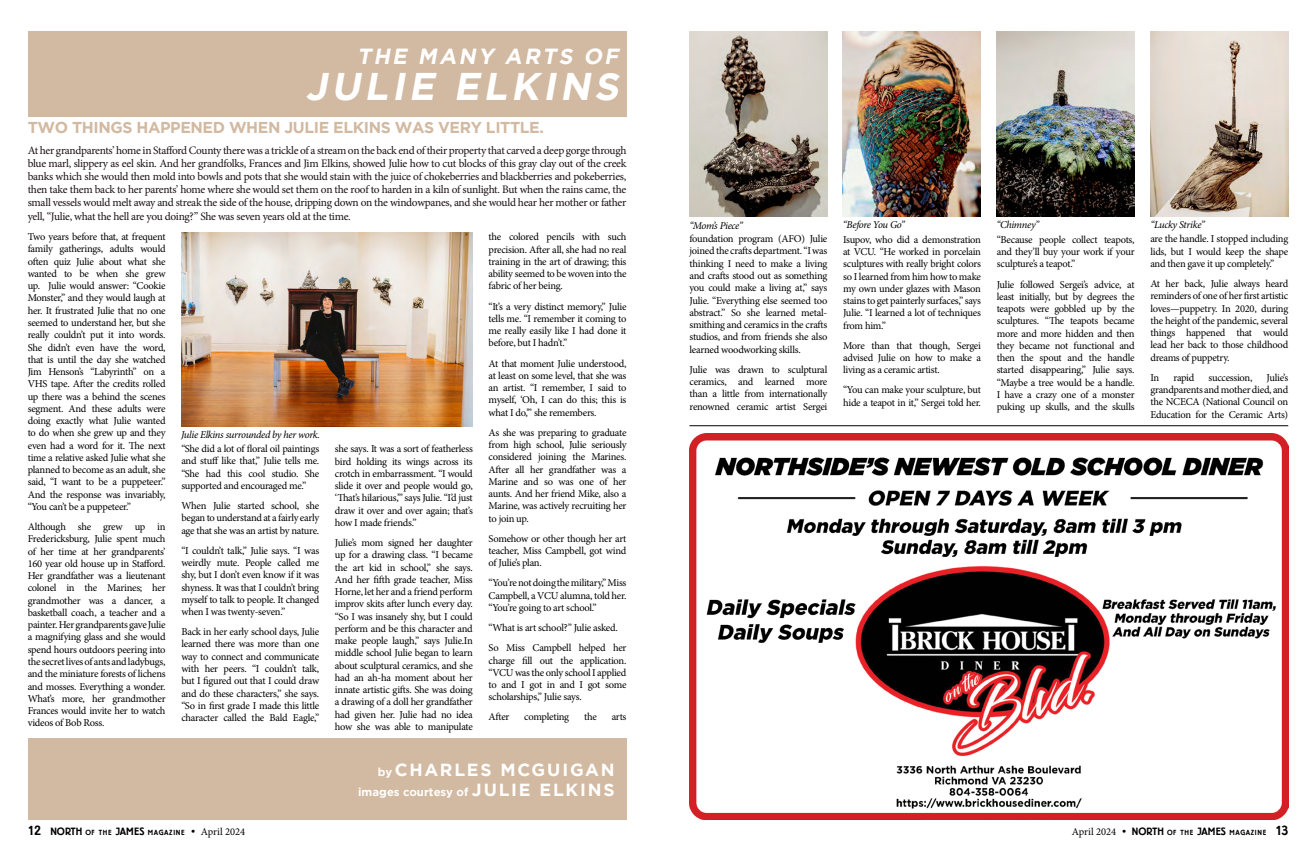
<style>
.page{position:relative;width:1316px;height:867px;background:#fff}
.page>*{position:absolute;margin:0;border:0;box-sizing:border-box;transform-origin:0 0}
.t1{font:italic 700 38.5px "Gotham";color:#fff}
.t2{font:italic 700 21.88px "Gotham";color:#fff}
.t3{font:700 17.5px "Gotham";letter-spacing:.095em;color:#fff}
.t4{font:700 15.75px "Gotham";letter-spacing:-.025em;color:#d2b9a1}
.t5{font:11.38px/13.1px "Minion Pro";letter-spacing:-.03em;color:#1b1013;text-align:justify}
.t6{font:700 11.38px "Gotham";color:#fff}
.t7{font:10.5px/12.2px "Minion Pro";letter-spacing:-.03em;color:#000;text-align:justify}
.t8{font:italic 10.5px "Minion Pro";letter-spacing:-.035em;color:#000}
.t9{font:500 7.35px "Berliner Grotesk";letter-spacing:.09em;color:#000}
.s1{font-size:11.38px}
.s2{font-size:17.5px}
.s3{font-size:13.12px}
.s4{font-size:10.5px}
.s5{font-family:"Minion Pro";font-weight:400;font-size:10.5px}
</style>
<div class="page">
<div style="left:28px;top:32px;width:598px;height:85px;background:#d2b9a1"></div>
<div style="left:28px;top:738px;width:598px;height:81px;background:#d2b9a1"></div>
<hr style="left:689px;top:425px;width:599px;height:1px;background:#000">
<img style="left:689px;top:433px;width:599px;height:386px">
<img style="left:1150px;top:32px;width:138px;height:185px">
<img style="left:996px;top:32px;width:138px;height:185px">
<img style="left:843px;top:32px;width:137px;height:185px">
<img style="left:689px;top:32px;width:138px;height:185px">
<img style="left:181px;top:232px;width:292px;height:195px">
<h2 class="t2" style="left:357px;top:44px;width:267px">THE MANY ARTS OF</h2>
<h1 class="t1" style="left:305px;top:64px;width:322px">JULIE ELKINS</h1>
<h3 class="t4" style="left:28px;top:118px;width:517px">TWO THINGS HAPPENED WHEN JULIE ELKINS WAS VERY LITTLE.</h3>
<p class="t5" style="left:28px;top:144px;width:600px">At her grandparents’ home in Stafford County there was a trickle of a stream on the back end of their property that carved a deep gorge through blue marl, slippery as eel skin. And her grandfolks, Frances and Jim Elkins, showed Julie how to cut blocks of this gray clay out of the creek banks which she would then mold into bowls and pots that she would stain with the juice of chokeberries and blackberries and pokeberries, then take them back to her parents’ home where she would set them on the roof to harden in a kiln of sunlight. But when the rains came, the small vessels would melt away and streak the side of the house, dripping down on the windowpanes, and she would hear her mother or father yell, “Julie, what the hell are you doing?” She was seven years old at the time.</p>
<p class="t7" style="left:28px;top:231px;width:139px">Two years before that, at frequent family gatherings, adults would often quiz Julie about what she wanted to be when she grew up. Julie would answer: “Cookie Monster,” and they would laugh at her. It frustrated Julie that no one seemed to understand her, but she really couldn’t put it into words.<br>She didn’t even have the word, that is until the day she watched Jim Henson’s “Labyrinth” on a VHS tape. After the credits rolled up there was a behind the scenes segment. And these adults were doing exactly what Julie wanted to do when she grew up and they even had a word for it. The next time a relative asked Julie what she planned to become as an adult, she said, “I want to be a puppeteer.” And the response was invariably, “You can’t be a puppeteer.”</p>
<p class="t7" style="left:28px;top:520px;width:139px">Although she grew up in Fredericksburg, Julie spent much of her time at her grandparents’ 160 year old house up in Stafford.<br>Her grandfather was a lieutenant colonel in the Marines; her grandmother was a dancer, a basketball coach, a teacher and a painter. Her grandparents gave Julie a magnifying glass and she would spend hours outdoors peering into the secret lives of ants and ladybugs, and the miniature forests of lichens and mosses. Everything a wonder.<br>What’s more, her grandmother Frances would invite her to watch videos of Bob Ross.</p>
<p class="t8" style="left:181px;top:428px;width:140px">Julie Elkins surrounded by her work.</p>
<p class="t7" style="left:181px;top:442px;width:139px">“She did a lot of floral oil paintings and stuff like that,” Julie tells me. “She had this cool studio. She supported and encouraged me.”</p>
<p class="t7" style="left:181px;top:499px;width:139px">When Julie started school, she began to understand at a fairly early age that she was an artist by nature.</p>
<p class="t7" style="left:181px;top:544px;width:139px">“I couldn’t talk,” Julie says. “I was weirdly mute. People called me shy, but I don’t even know if it was shyness. It was that I couldn’t bring myself to talk to people. It changed when I was twenty-seven.”</p>
<p class="t7" style="left:181px;top:625px;width:139px">Back in her early school days, Julie learned there was more than one way to connect and communicate with her peers. “I couldn’t talk, but I figured out that I could draw and do these characters,” she says. “So in first grade I made this little character called the Bald Eagle,”</p>
<p class="t7" style="left:335px;top:442px;width:139px">she says. It was a sort of featherless bird holding its wings across its crotch in embarrassment. “I would slide it over and people would go, ‘That’s hilarious,’” says Julie. “I’d just draw it over and over again; that’s how I made friends.”</p>
<p class="t7" style="left:335px;top:536px;width:139px">Julie’s mom signed her daughter up for a drawing class. “I became the art kid in school,” she says.<br>And her fifth grade teacher, Miss Horne, let her and a friend perform improv skits after lunch every day. “So I was insanely shy, but I could perform and be this character and make people laugh,” says Julie.In middle school Julie began to learn about sculptural ceramics, and she had an ah-ha moment about her innate artistic gifts. She was doing a drawing of a doll her grandfather had given her. Julie had no idea how she was able to manipulate</p>
<p class="t7" style="left:488px;top:231px;width:139px">the colored pencils with such precision. After all, she had no real training in the art of drawing; this ability seemed to be woven into the fabric of her being.</p>
<p class="t7" style="left:488px;top:300px;width:139px">“It’s a very distinct memory,” Julie tells me. “I remember it coming to me really easily like I had done it before, but I hadn’t.”</p>
<p class="t7" style="left:488px;top:357px;width:139px">At that moment Julie understood, at least on some level, that she was an artist. “I remember, I said to myself, ‘Oh, I can do this; this is what I do,’” she remembers.</p>
<p class="t7" style="left:488px;top:426px;width:139px">As she was preparing to graduate from high school, Julie seriously considered joining the Marines.<br>After all her grandfather was a Marine and so was one of her aunts. And her friend Mike, also a Marine, was actively recruiting her to join up.</p>
<p class="t7" style="left:488px;top:532px;width:139px">Somehow or other though her art teacher, Miss Campbell, got wind of Julie’s plan.</p>
<p class="t7" style="left:488px;top:577px;width:139px">“You’re not doing the military,” Miss Campbell, a VCU alumna, told her. “You’re going to art school.”</p>
<p class="t7" style="left:488px;top:617px;width:139px;line-height:20.1px">“What is art school?” Julie asked.<br>So Miss Campbell helped her</p>
<p class="t7" style="left:488px;top:654px;width:139px">charge fill out the application. “VCU was the only school I applied to and I got in and I got some scholarships,” Julie says.</p>
<p class="t7" style="left:488px;top:710px;width:22px">After</p>
<p class="t7" style="left:524px;top:710px;width:46px">completing</p>
<p class="t7" style="left:584px;top:710px;width:14px">the</p>
<p class="t7" style="left:611px;top:710px;width:16px">arts</p>
<h3 class="t3" style="left:378px;top:759px;width:238px"><span class="s1">by</span> CHARLES MCGUIGAN</h3>
<p class="t6" style="left:358px;top:785px;width:258px">images courtesy of <span class="s2">JULIE ELKINS</span></p>
<p class="t8" style="left:689px;top:218px;width:55px">“Mom’s Piece”</p>
<p class="t8" style="left:843px;top:218px;width:63px">“Before You Go”</p>
<p class="t8" style="left:996px;top:218px;width:44px">“Chimney”</p>
<p class="t8" style="left:1150px;top:218px;width:56px">“Lucky Strike”</p>
<p class="t7" style="left:689px;top:233px;width:139px">foundation program (AFO) Julie joined the crafts department. “I was thinking I need to make a living and crafts stood out as something you could make a living at,” says Julie. “Everything else seemed too abstract.” So she learned metal&shy;smithing and ceramics in the crafts studios, and from friends she also learned woodworking skills.</p>
<p class="t7" style="left:689px;top:363px;width:139px">Julie was drawn to sculptural ceramics, and learned more than a little from internationally renowned ceramic artist Sergei</p>
<p class="t7" style="left:843px;top:233px;width:139px">Isupov, who did a demonstration at VCU. “He worked in porcelain sculptures with really bright colors so I learned from him how to make my own under glazes with Mason stains to get painterly surfaces,” says Julie. “I learned a lot of techniques from him.”</p>
<p class="t7" style="left:843px;top:339px;width:139px">More than that though, Sergei advised Julie on how to make a living as a ceramic artist.</p>
<p class="t7" style="left:843px;top:384px;width:139px">“You can make your sculpture, but hide a teapot in it,” Sergei told her.</p>
<p class="t7" style="left:996px;top:233px;width:139px">“Because people collect teapots, and they’ll buy your work if your sculpture’s a teapot.”</p>
<p class="t7" style="left:996px;top:278px;width:139px">Julie followed Sergei’s advice, at least initially, but by degrees the teapots were gobbled up by the sculptures. “The teapots became more and more hidden and then they became not functional and then the spout and the handle started disappearing,” Julie says. “Maybe a tree would be a handle.<br>I have a crazy one of a monster puking up skulls, and the skulls</p>
<p class="t7" style="left:1150px;top:233px;width:139px">are the handle. I stopped including lids, but I would keep the shape and then gave it up completely.”</p>
<p class="t7" style="left:1150px;top:277px;width:139px">At her back, Julie always heard reminders of one of her first artistic loves—puppetry. In 2020, during the height of the pandemic, several things happened that would lead her back to those childhood dreams of puppetry.</p>
<p class="t7" style="left:1150px;top:371px;width:10px">In</p>
<p class="t7" style="left:1173px;top:371px;width:22px">rapid</p>
<p class="t7" style="left:1208px;top:371px;width:45px">succession,</p>
<p class="t7" style="left:1150px;top:371px;width:139px;text-indent:116px">Julie’s grandparents and mother died, and the NCECA (National Council on Education for the Ceramic Arts)</p>
<p class="t9" style="left:28px;top:828px;width:219px"><span class="s3">12</span> <span class="s4">NORTH</span> OF TH E <span class="s4">JAMES</span> MAGAZIN E <span class="s4">•</span> <span class="s5">April 2024</span></p>
<p class="t9" style="left:1072px;top:828px;width:218px"><span class="s5">April 2024</span> <span class="s4">•</span> <span class="s4">NORTH</span> OF TH E <span class="s4">JAMES</span> MAGAZIN E <span class="s3">13</span></p>
</div>
